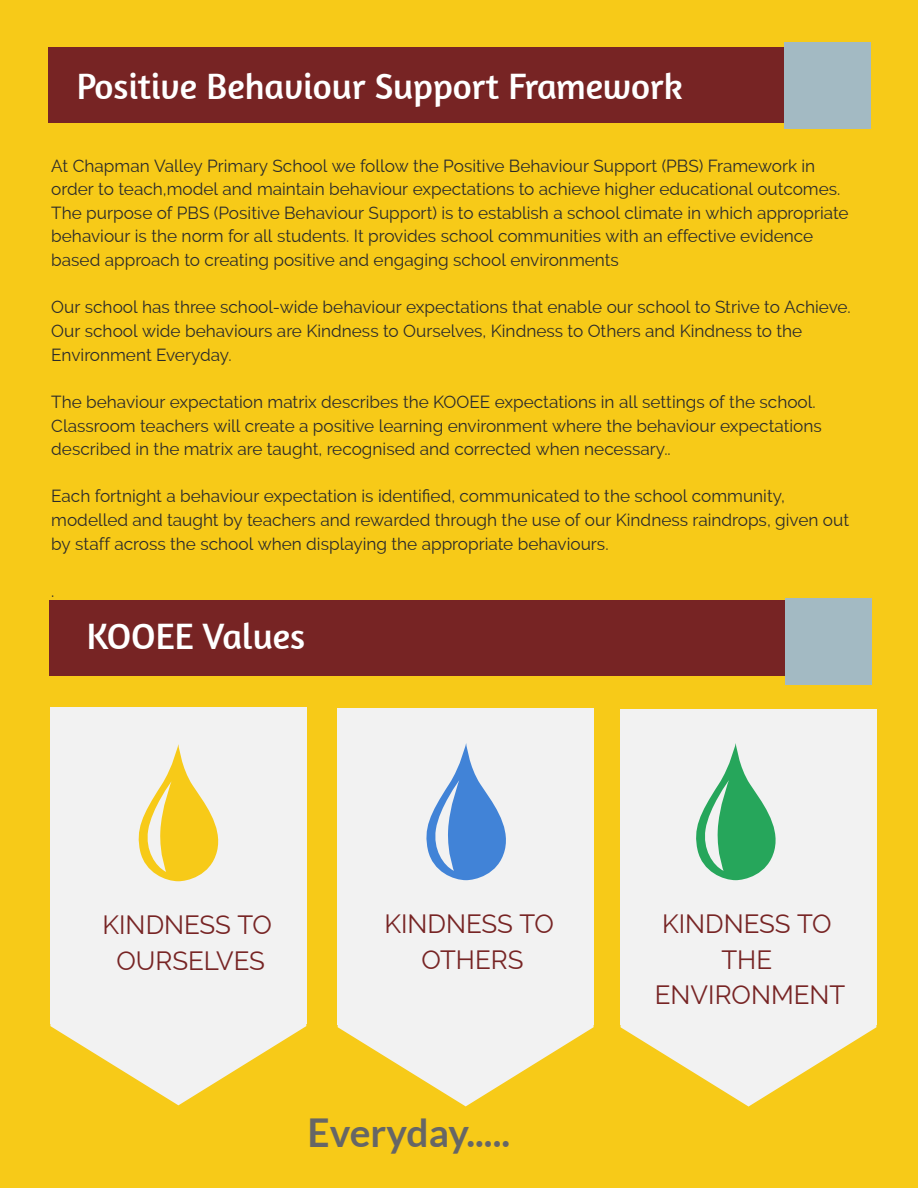
<style>
.page{position:relative;width:918px;height:1188px;background:#f7ca18}
.page>*{position:absolute;margin:0;border:0;box-sizing:border-box;transform-origin:0 0}
.t1{font:700 38.85px "Lato";color:#666}
.t2{font:36.75px "Amaranth";color:#fff}
.t3{font:25.95px/35.7px "Raleway";color:#772424;text-align:center}
.t4{font:17.25px/23.7px "Raleway";color:#2b2b2b}
</style>
<div class="page">
<div style="left:49px;top:48px;width:820px;height:75px;background:#772424"></div>
<div style="left:784px;top:42px;width:86px;height:87px;background:#a3bac3"></div>
<div style="left:338px;top:712px;width:256px;height:312px;background:#f2f2f2"></div>
<hr style="left:338px;top:709px;width:256px;height:4px;background:#f2f2f2">
<svg style="left:338px;top:1024px;width:256px;height:82px"></svg>
<div style="left:620px;top:713px;width:256px;height:311px;background:#f2f2f2"></div>
<hr style="left:620px;top:709px;width:256px;height:4px;background:#f2f2f2">
<svg style="left:621px;top:1024px;width:255px;height:83px"></svg>
<div style="left:50px;top:711px;width:256px;height:312px;background:#f2f2f2"></div>
<hr style="left:50px;top:708px;width:256px;height:4px;background:#f2f2f2">
<svg style="left:50px;top:1023px;width:256px;height:82px"></svg>
<div style="left:50px;top:600px;width:820px;height:76px;background:#772424"></div>
<div style="left:785px;top:598px;width:86px;height:87px;background:#a3bac3"></div>
<svg style="left:138px;top:744px;width:81px;height:137px"></svg>
<svg style="left:426px;top:743px;width:80px;height:137px"></svg>
<svg style="left:696px;top:743px;width:80px;height:137px"></svg>
<h2 class="t2" style="left:77px;top:65px;width:608px">Positive Behaviour Support Framework</h2>
<p class="t4" style="left:51px;top:154px;width:799px">At Chapman Valley Primary School we follow the Positive Behaviour Support (PBS) Framework in order to teach,model and maintain behaviour expectations to achieve higher educational outcomes.<br>The purpose of PBS (Positive Behaviour Support) is to establish a school climate in which appropriate behaviour is the norm for all students. It provides school communities with an effective evidence based approach to creating positive and engaging school environments</p>
<p class="t4" style="left:51px;top:296px;width:801px">Our school has three school-wide behaviour expectations that enable our school to Strive to Achieve.<br>Our school wide behaviours are Kindness to Ourselves, Kindness to Others and Kindness to the<br>Environment Everyday.</p>
<p class="t4" style="left:51px;top:390px;width:772px">The behaviour expectation matrix describes the KOOEE expectations in all settings of the school.<br>Classroom teachers will create a positive learning environment where the behaviour expectations described in the matrix are taught, recognised and corrected when necessary..</p>
<p class="t4" style="left:51px;top:485px;width:799px">Each fortnight a behaviour expectation is identified, communicated to the school community, modelled and taught by teachers and rewarded through the use of our Kindness raindrops, given out by staff across the school when displaying the appropriate behaviours.</p>
<p class="t4" style="left:51px;top:579px;width:5px">.</p>
<h2 class="t2" style="left:87px;top:615px;width:220px">KOOEE Values</h2>
<h3 class="t3" style="left:103px;top:907px;width:171px">KINDNESS TO<br>OURSELVES</h3>
<h3 class="t3" style="left:384px;top:906px;width:171px">KINDNESS TO<br>OTHERS</h3>
<h1 class="t1" style="left:308px;top:1111px;width:204px">Everyday.....</h1>
<h3 class="t3" style="left:655px;top:906px;width:192px">KINDNESS TO<br>THE<br>ENVIRONMENT</h3>
</div>
